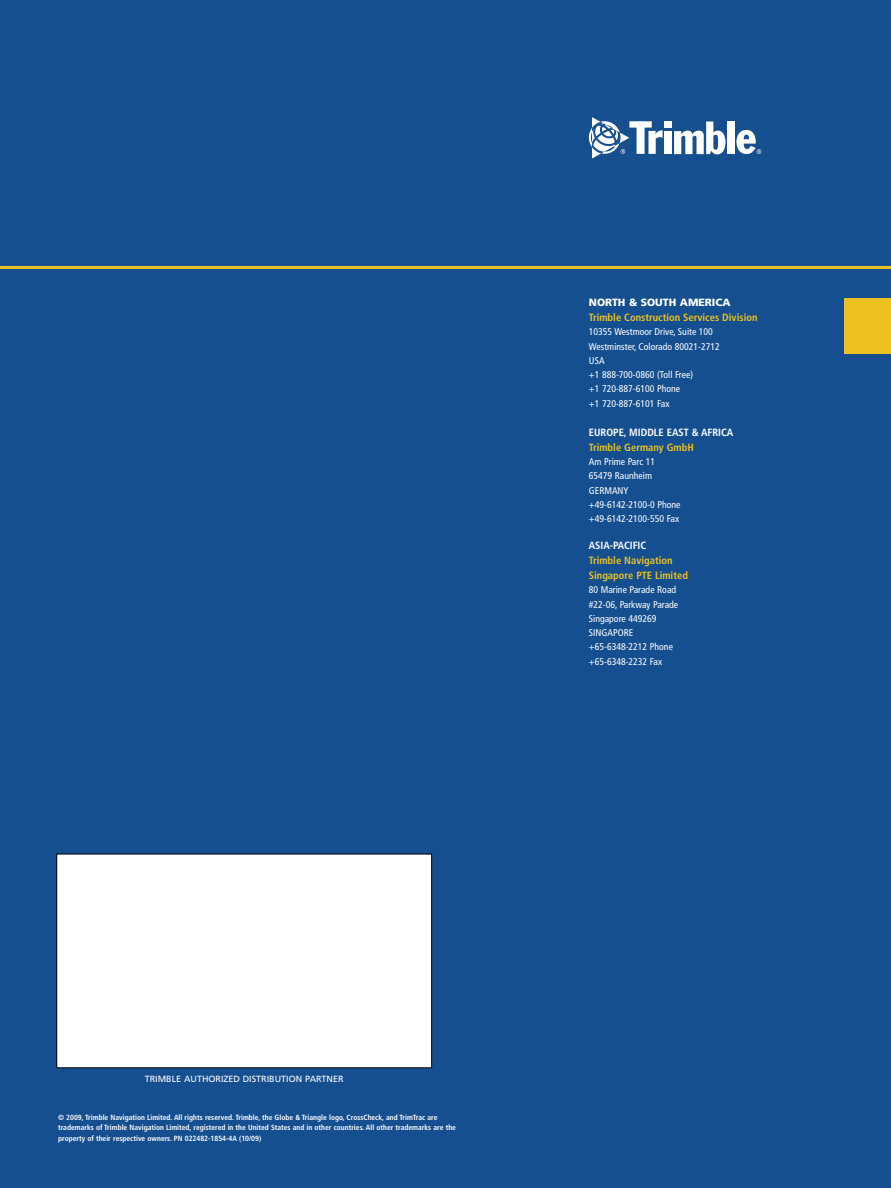
<style>
.page{position:relative;width:891px;height:1188px;background:#154f90}
.page>*{position:absolute;margin:0;border:0;box-sizing:border-box;transform-origin:0 0}
.t1{font:700 condensed 10.5px/15px "Frutiger LT Std";color:#edc220}
.t2{font:700 condensed 10.5px "Frutiger LT Std";color:#fff}
.t3{font:900 10.5px "Frutiger LT Std";color:#fff}
.t4{font:condensed 9.75px/14.2px "Frutiger LT Std";color:#fff}
.t5{font:9px "Frutiger LT Std";color:#fff}
.t6{font:700 condensed 7.5px/10.5px "Frutiger LT Std";color:#fff}
</style>
<div class="page">
<div style="left:836px;top:298px;width:55px;height:56px;background:#edc220"></div>
<div style="left:836px;top:298px;width:8px;height:56px;background:#154f90"></div>
<div style="left:664px;top:131px;width:8px;height:23px;background:#fff"></div>
<svg style="left:674px;top:122px;width:52px;height:32px"></svg>
<div style="left:727px;top:122px;width:8px;height:32px;background:#fff"></div>
<div style="left:664px;top:121px;width:8px;height:7px;background:#fff"></div>
<svg style="left:736px;top:130px;width:25px;height:24px"></svg>
<svg style="left:589px;top:117px;width:74px;height:42px"></svg>
<div style="left:57px;top:854px;width:375px;height:214px;background:#fff"></div>
<div style="left:56px;top:854px;width:376px;height:214px;border:1px solid #000"></div>
<hr style="left:0;top:266px;width:891px;height:3px;background:#edc220">
<p class="t3" style="left:589px;top:296px;width:9px">NORTH</p>
<p class="t3" style="left:629px;top:296px;width:60px">&amp; SOUTH AMER</p>
<p class="t3" style="left:712px;top:296px;width:20px">ICA</p>
<p class="t1" style="left:589px;top:310px;width:170px">Trimble Construction Services Division</p>
<p class="t4" style="left:589px;top:325px;width:132px">10355 Westmoor Drive, Suite 100<br>Westminster, Colorado 80021-2712<br>USA<br>+1 888-700-0860 (Toll Free)<br>+1 720-887-6100 Phone<br>+1 720-887-6101 Fax</p>
<p class="t2" style="left:589px;top:426px;width:55px">EUROPE, Middle</p>
<p class="t2" style="left:667px;top:426px;width:12px">East</p>
<p class="t2" style="left:692px;top:426px;width:27px">&amp; Africa</p>
<p class="t1" style="left:589px;top:440px;width:106px">Trimble Germany GmbH</p>
<p class="t4" style="left:589px;top:455px;width:93px">Am Prime Parc 11<br>65479 Raunheim<br>GERMANY +49-6142-2100-0 Phone +49-6142-2100-550 Fax</p>
<p class="t2" style="left:589px;top:539px;width:59px">ASIA-PACIFIC</p>
<p class="t1" style="left:589px;top:553px;width:101px">Trimble Navigation<br>Singapore PTE Limited</p>
<p class="t4" style="left:589px;top:583px;width:91px">80 Marine Parade Road #22-06, Parkway Parade<br>Singapore 449269<br>SINGAP</p>
<p class="t4" style="left:589px;top:626px;width:86px;text-indent:29px">ORE +65-6348-2212 Phone +65-6348-2232 Fax</p>
<p class="t5" style="left:145px;top:1073px;width:47px">TRIM BLE AUT</p>
<p class="t5" style="left:202px;top:1073px;width:47px">HORIZED DISTRIBUTION</p>
<p class="t5" style="left:305px;top:1073px;width:12px">PARTNER</p>
<p class="t6" style="left:58px;top:1112px;width:399px">© 2009, Trimble Navigation Limited. All rights reserved. Trimble, the Globe &amp; Triangle logo, CrossCheck, and TrimTrac are trademarks of Trimble Navigation Limited, registered in the United States and in other countries. All other trademarks are the property of their respective owners. PN 022482-1854-4A (10/09)</p>
</div>
